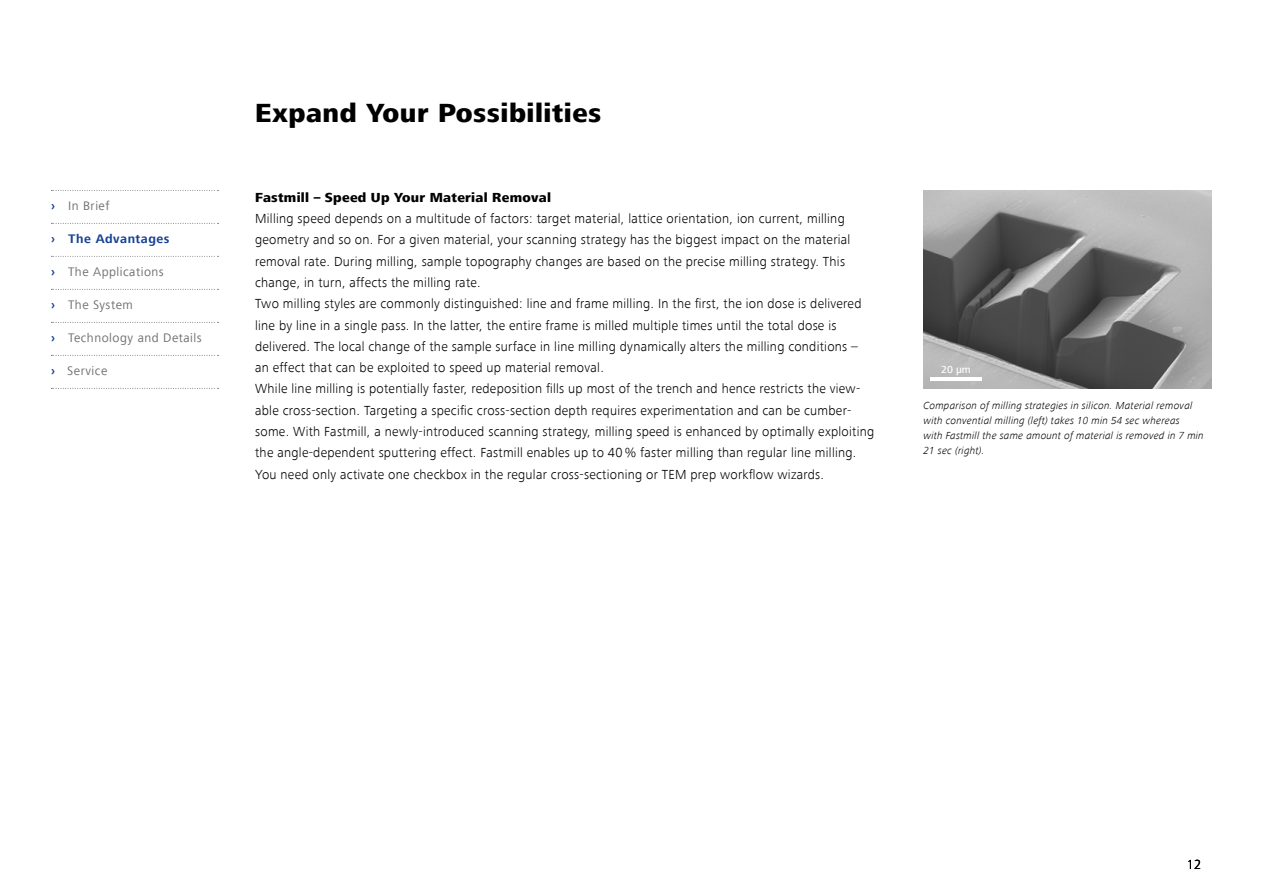
<style>
.page{position:relative;width:1263px;height:893px;background:#fff}
.page>*{position:absolute;margin:0;border:0;box-sizing:border-box;transform-origin:0 0}
.t1{font:800 27px "ZEISS Frutiger Next W1 G";letter-spacing:.02em;color:#000}
.t2{font:300 13.5px/21.3px "ZEISS Frutiger Next W1 G";letter-spacing:.02em;color:#000}
.t3{font:800 13.5px "ZEISS Frutiger Next W1 G";letter-spacing:.02em;color:#000}
.t4{font:12.75px "ZEISS Frutiger Next W1 G";letter-spacing:.04em;color:#706f6f}
.t5{font:700 12.75px "ZEISS Frutiger Next W1 G";letter-spacing:.04em;color:#164194}
.t6{font:italic 300 10.5px/15px "ZEISS Frutiger Next W1 G";letter-spacing:.02em;color:#000}
.t7{font:500 10.5px "ZEISS Frutiger Next W1 G";color:#fff}
.s1{font-weight:700;color:#164194}
</style>
<div class="page">
<img style="left:923px;top:190px;width:289px;height:199px">
<hr style="left:930px;top:377px;width:51px;height:3px;background:#fff">
<svg style="left:51px;top:190px;width:168px;height:1px"></svg>
<svg style="left:51px;top:223px;width:168px;height:1px"></svg>
<svg style="left:51px;top:256px;width:168px;height:1px"></svg>
<svg style="left:51px;top:289px;width:168px;height:1px"></svg>
<svg style="left:51px;top:322px;width:168px;height:1px"></svg>
<svg style="left:51px;top:355px;width:168px;height:1px"></svg>
<svg style="left:51px;top:388px;width:168px;height:1px"></svg>
<p class="t4" style="left:51px;top:199px;width:60px"><span class="s1">›</span> In Brief</p>
<p class="t5" style="left:51px;top:232px;width:120px">› The Advantages</p>
<p class="t4" style="left:51px;top:265px;width:114px"><span class="s1">›</span> The Applications</p>
<p class="t4" style="left:51px;top:298px;width:83px"><span class="s1">›</span> The System</p>
<p class="t4" style="left:51px;top:331px;width:152px"><span class="s1">›</span> Technology and Details</p>
<p class="t4" style="left:51px;top:364px;width:58px"><span class="s1">›</span> Service</p>
<h1 class="t1" style="left:255px;top:97px;width:348px">Expand Your Possibilities</h1>
<p class="t3" style="left:255px;top:189px;width:297px">Fastmill – Speed Up Your Material Removal</p>
<p class="t2" style="left:255px;top:208px;width:621px">Milling speed depends on a multitude of factors: target material, lattice orientation, ion current, milling geometry and so on. For a given material, your scanning strategy has the biggest impact on the material removal rate. During milling, sample topography changes are based on the precise milling strategy. This change, in turn, affects the milling rate.<br>Two milling styles are commonly distinguished: line and frame milling. In the first, the ion dose is delivered line by line in a single pass. In the latter, the entire frame is milled multiple times until the total dose is delivered. The local change of the sample surface in line milling dynamically alters the milling conditions – an effect that can be exploited to speed up material removal.<br>While line milling is potentially faster, redeposition fills up most of the trench and hence restricts the view&shy;able cross-section. Targeting a specific cross-section depth requires experimentation and can be cumber&shy;some. With Fastmill, a newly-introduced scanning strategy, milling speed is enhanced by optimally exploiting the angle-dependent sputtering effect. Fastmill enables up to 40 % faster milling than regular line milling.<br>You need only activate one checkbox in the regular cross-sectioning or TEM prep workflow wizards.</p>
<p class="t7" style="left:941px;top:364px;width:31px">20 µm</p>
<p class="t6" style="left:923px;top:398px;width:282px">Comparison of milling strategies in silicon. Material removal with convential milling (left) takes 10 min 54 sec whereas<br>with Fastmill the same amount of material is removed in 7 min 21 sec (right).</p>
<p class="t2" style="left:1187px;top:853px;width:16px">12</p>
</div>
